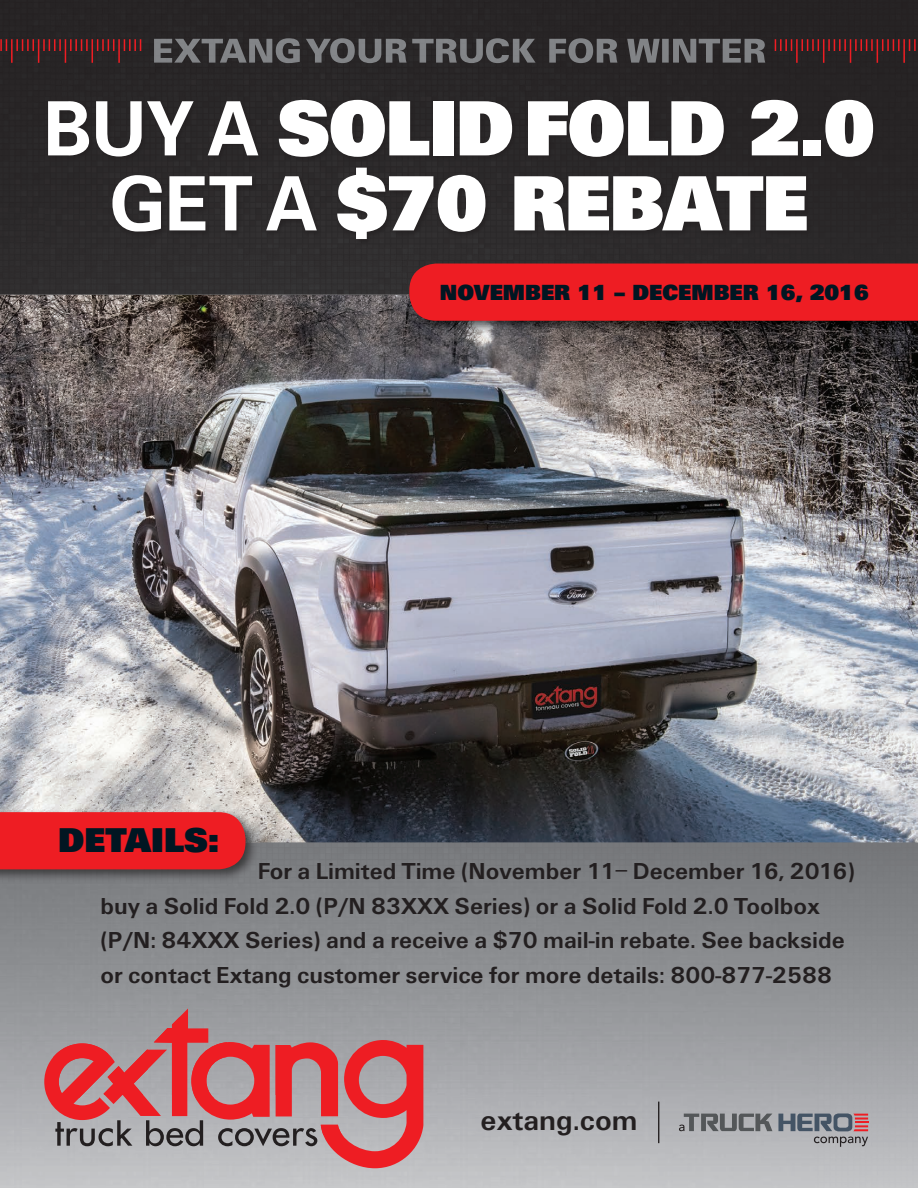
<style>
.page{position:relative;width:918px;height:1188px;background:#fff}
.page>*{position:absolute;margin:0;border:0;box-sizing:border-box;transform-origin:0 0}
.t1{font:900 75px/75px "Univers";letter-spacing:-.015em;color:#fff;text-align:center}
.t2{font:900 33px "Univers";color:#011622}
.t3{font:29.55px "Univers U65";color:#231f20}
.t4{font:24px/34.5px "Univers U65";color:#231f20}
.t5{font:900 21px "Univers";color:#011622}
.s1{font-weight:700}
</style>
<div class="page">
<img style="left:0;top:879px;width:918px;height:309px">
<img style="left:0;top:207px;width:918px;height:635px">
<div style="left:0;top:0;width:50px;height:207px;background:#282526"></div>
<div style="left:50px;top:0;width:868px;height:103px;background:#272425"></div>
<div style="left:259px;top:842px;width:659px;height:37px;background:#787a7d"></div>
<div style="left:880px;top:103px;width:38px;height:104px;background:#272425"></div>
<div style="left:46px;top:97px;width:834px;height:149px;background:#282526"></div>
<svg style="left:909px;top:39px;width:7px;height:12px"></svg>
<hr style="left:796px;top:39px;width:2px;height:24px;background:#ee1d23">
<svg style="left:775px;top:39px;width:17px;height:12px"></svg>
<hr style="left:903px;top:39px;width:2px;height:24px;background:#ee1d23">
<svg style="left:801px;top:39px;width:99px;height:24px"></svg>
<hr style="left:118px;top:39px;width:2px;height:24px;background:#ee1d23">
<svg style="left:124px;top:39px;width:17px;height:12px"></svg>
<hr style="left:11px;top:39px;width:2px;height:24px;background:#ee1d23">
<svg style="left:0;top:39px;width:7px;height:12px"></svg>
<svg style="left:16px;top:39px;width:98px;height:24px"></svg>
<img style="left:154px;top:38px;width:611px;height:25px">
<svg style="left:44px;top:1008px;width:379px;height:160px"></svg>
<img style="left:406px;top:260px;width:512px;height:75px">
<div style="left:409px;top:264px;width:509px;height:57px;background:#ee1d23"></div>
<img style="left:0;top:809px;width:259px;height:74px">
<div style="left:0;top:812px;width:245px;height:57px;background:#ee1d23"></div>
<svg style="left:778px;top:1113px;width:90px;height:18px"></svg>
<svg style="left:679px;top:1114px;width:93px;height:17px"></svg>
<svg style="left:814px;top:1137px;width:54px;height:10px"></svg>
<hr style="left:658px;top:1102px;width:1px;height:41px;background:#231f20">
<h1 class="t1" style="left:43px;top:89px;width:833px"><span class="s1">BUY A</span> SOLID FOLD 2.0<br><span class="s1">GET A</span> $70 REBATE</h1>
<h2 class="t2" style="left:58px;top:819px;width:163px">DETAILS:</h2>
<p class="t5" style="left:440px;top:279px;width:430px">NOVEMBER 11 – DECEMBER 16, 2016</p>
<p class="t4" style="left:100px;top:854px;width:756px;text-indent:157px">For a Limited Time (November 11– December 16, 2016) buy a Solid Fold 2.0 (P/N 83XXX Series) or a Solid Fold 2.0 Toolbox (P/N: 84XXX Series) and a receive a $70 mail-in rebate. See backside or contact Extang customer service for more details: 800-877-2588</p>
<p class="t3" style="left:481px;top:1103px;width:158px">extang.com</p>
</div>
